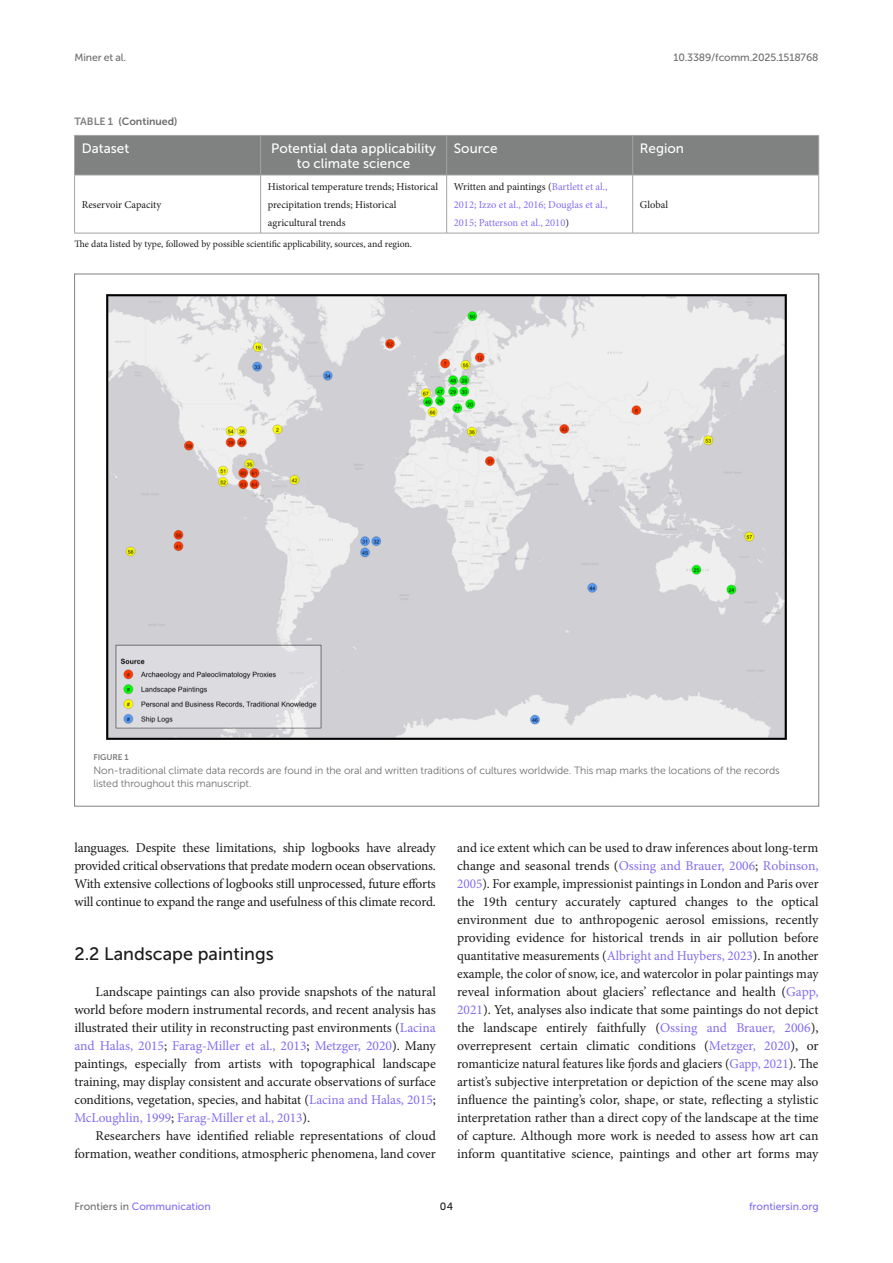
<style>
.page{position:relative;width:893px;height:1263px;background:#fff}
.page>*{position:absolute;margin:0;border:0;box-sizing:border-box;transform-origin:0 0}
.HEAD_2{font:18px "Museo Sans 500";color:#1b1c1b}
.TEXT{font:13.5px/18px "Minion Pro";letter-spacing:-.005em;color:#1b1c1b;text-align:justify}
.TB_CH{font:13.5px/15px "Museo Sans 500";color:#fff;text-align:center}
.FIG_LEG{font:10.5px/13.5px "Museo Sans 300";letter-spacing:-.01em;color:#706f70}
.TB_TX{font:10.5px/18px "Minion Pro";color:#1b1c1b}
.TB_TX-2{font:10.5px/18px "Minion Pro";color:#856df0;text-align:justify}
.t1{font:10.5px "Museo Sans 500";color:#856df0}
.t2{font:10.5px "Museo Sans 500";letter-spacing:-.015em;color:#706f70}
.TT_NO_RULE{font:10.5px "Museo Sans 700";color:#706f70}
.t3{font:10.5px "Museo Sans 500";color:#1b1c1b}
.TFN{font:9.75px "Minion Pro";color:#1b1c1b}
.FIG_HD{font:8.25px "Museo Sans 700";letter-spacing:-.01em;color:#7e7f7f}
.s1{color:#7e7f7f}
.s2{color:#1b1c1b}
.s3{color:#856df0}
.s4{color:#706f70}
</style>
<div class="page">
<div style="left:75px;top:136px;width:743px;height:39px;background:#808181"></div>
<hr style="left:447px;top:233px;width:186px;height:1px;background:#a2a3a3">
<hr style="left:446px;top:175px;width:1px;height:58px;background:#a2a3a3">
<hr style="left:261px;top:233px;width:186px;height:1px;background:#a2a3a3">
<hr style="left:632px;top:175px;width:1px;height:58px;background:#a2a3a3">
<hr style="left:818px;top:175px;width:1px;height:58px;background:#a2a3a3">
<hr style="left:633px;top:233px;width:186px;height:1px;background:#a2a3a3">
<hr style="left:74px;top:175px;width:1px;height:58px;background:#a2a3a3">
<hr style="left:260px;top:175px;width:1px;height:58px;background:#a2a3a3">
<hr style="left:74px;top:233px;width:187px;height:1px;background:#a2a3a3">
<hr style="left:261px;top:135px;width:186px;height:1px;background:#a2a3a3">
<hr style="left:261px;top:175px;width:186px;height:1px;background:#a2a3a3">
<hr style="left:447px;top:135px;width:186px;height:1px;background:#a2a3a3">
<hr style="left:446px;top:136px;width:1px;height:39px;background:#a2a3a3">
<hr style="left:447px;top:175px;width:186px;height:1px;background:#a2a3a3">
<hr style="left:633px;top:135px;width:186px;height:1px;background:#a2a3a3">
<hr style="left:632px;top:136px;width:1px;height:39px;background:#a2a3a3">
<hr style="left:818px;top:136px;width:1px;height:39px;background:#a2a3a3">
<hr style="left:633px;top:175px;width:186px;height:1px;background:#a2a3a3">
<hr style="left:74px;top:135px;width:187px;height:1px;background:#a2a3a3">
<hr style="left:74px;top:136px;width:1px;height:39px;background:#a2a3a3">
<hr style="left:260px;top:136px;width:1px;height:39px;background:#a2a3a3">
<hr style="left:74px;top:175px;width:187px;height:1px;background:#a2a3a3">
<img style="left:106px;top:294px;width:681px;height:446px">
<p class="t2" style="left:74px;top:51px;width:53px">Miner et al.</p>
<p class="t2" style="left:673px;top:51px;width:147px">10.3389/fcomm.2025.1518768</p>
<p class="TT_NO_RULE" style="left:74px;top:115px;width:105px"><span class="s1">TABLE 1</span> (Continued)</p>
<p class="TB_CH" style="left:82px;top:141px;width:49px">Dataset</p>
<p class="TB_CH" style="left:271px;top:141px;width:166px">Potential data applicability to climate science</p>
<p class="TB_CH" style="left:454px;top:141px;width:45px">Source</p>
<p class="TB_CH" style="left:640px;top:141px;width:46px">Region</p>
<p class="TB_TX" style="left:82px;top:196px;width:81px">Reservoir Capacity</p>
<p class="TB_TX" style="left:268px;top:178px;width:172px">Historical temperature trends; Historical precipitation trends; Historical agricultural trends</p>
<p class="TB_TX-2" style="left:454px;top:178px;width:155px"><span class="s2">Written and paintings (</span>Bartlett et al., 2012; Izzo et al., 2016; Douglas et al., 2015; Patterson et al., 2010<span class="s2">)</span></p>
<p class="TB_TX" style="left:640px;top:196px;width:30px">Global</p>
<p class="TFN" style="left:74px;top:237px;width:339px">The data listed by type, followed by possible scientific applicability, sources, and region.</p>
<p class="FIG_HD" style="left:94px;top:753px;width:37px">FIGURE 1</p>
<p class="FIG_LEG" style="left:94px;top:763px;width:688px">Non-traditional climate data records are found in the oral and written traditions of cultures worldwide. This map marks the locations of the records listed throughout this manuscript.</p>
<p class="TEXT" style="left:74px;top:839px;width:363px">languages. Despite these limitations, ship logbooks have already provided critical observations that predate modern ocean observations.<br>With extensive collections of logbooks still unprocessed, future efforts will continue to expand the range and usefulness of this climate record.</p>
<p class="HEAD_2" style="left:74px;top:944px;width:201px">2.2 Landscape paintings</p>
<p class="TEXT" style="left:74px;top:983px;width:363px;text-indent:21px">Landscape paintings can also provide snapshots of the natural world before modern instrumental records, and recent analysis has illustrated their utility in reconstructing past environments (<span class="s3">Lacina and Halas, 2015</span>; <span class="s3">Farag-Miller et al., 2013</span>; <span class="s3">Metzger, 2020</span>). Many paintings, especially from artists with topographical landscape training, may display consistent and accurate observations of surface conditions, vegetation, species, and habitat (<span class="s3">Lacina and Halas, 2015</span>; <span class="s3">McLoughlin, 1999</span>; <span class="s3">Farag-Miller et al., 2013</span>).</p>
<p class="TEXT" style="left:74px;top:1127px;width:363px;text-align:right">Researchers have identified reliable representations of cloud formation, weather conditions, atmospheric phenomena, land cover</p>
<p class="TEXT" style="left:457px;top:839px;width:363px">and ice extent which can be used to draw inferences about long-term change and seasonal trends (<span class="s3">Ossing and Brauer, 2006</span>; <span class="s3">Robinson, 2005</span>). For example, impressionist paintings in London and Paris over the 19th century accurately captured changes to the optical environment due to anthropogenic aerosol emissions, recently providing evidence for historical trends in air pollution before quantitative measurements (<span class="s3">Albright and Huybers, 2023</span>). In another example, the color of snow, ice, and watercolor in polar paintings may reveal information about glaciers’ reflectance and health (<span class="s3">Gapp, 2021</span>). Yet, analyses also indicate that some paintings do not depict the landscape entirely faithfully (<span class="s3">Ossing and Brauer, 2006</span>), overrepresent certain climatic conditions (<span class="s3">Metzger, 2020</span>), or romanticize natural features like fjords and glaciers (<span class="s3">Gapp, 2021</span>). The artist’s subjective interpretation or depiction of the scene may also influence the painting’s color, shape, or state, reflecting a stylistic interpretation rather than a direct copy of the landscape at the time of capture. Although more work is needed to assess how art can inform quantitative science, paintings and other art forms may</p>
<p class="t1" style="left:74px;top:1200px;width:138px"><span class="s4">Frontiers in</span> Communication</p>
<p class="t3" style="left:440px;top:1200px;width:15px">04</p>
<p class="t1" style="left:749px;top:1200px;width:71px">frontiersin.org</p>
</div>
